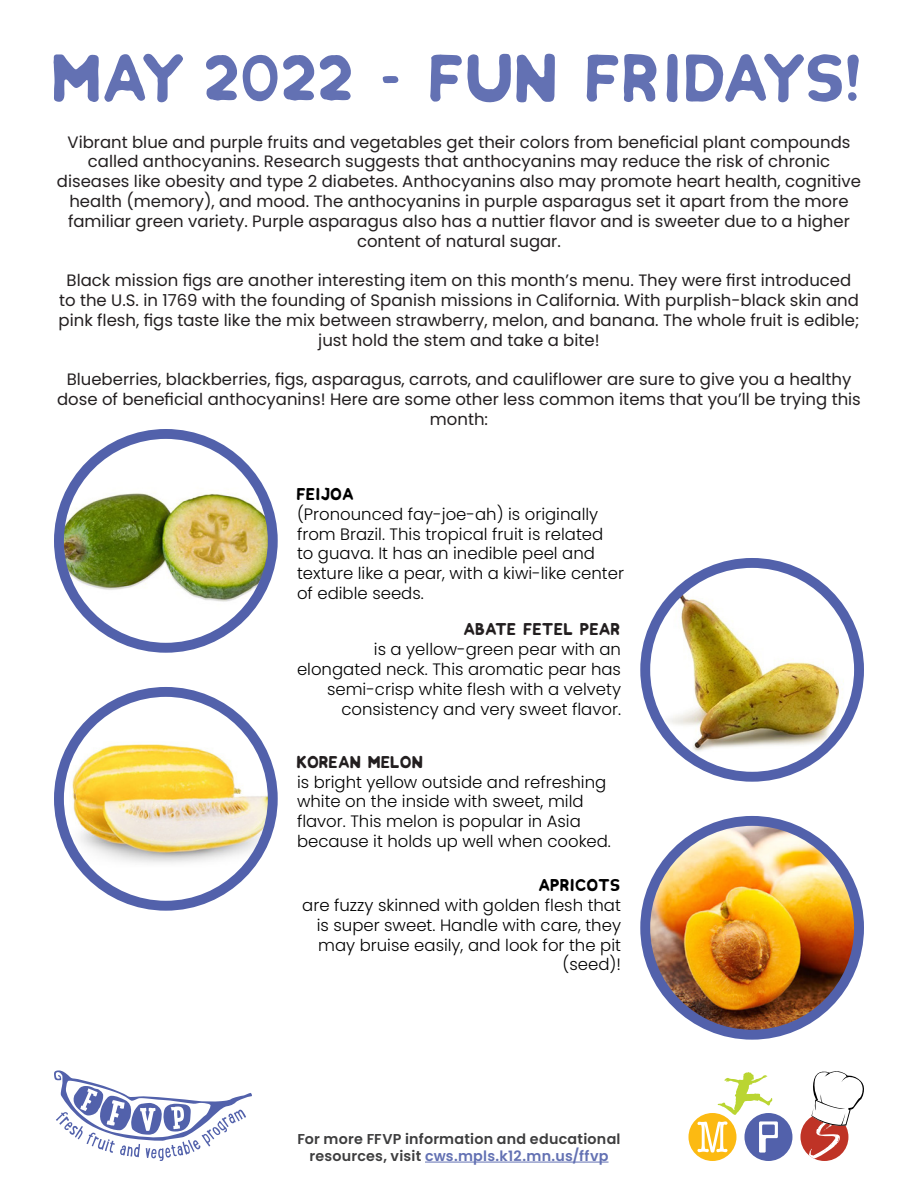
<style>
.page{position:relative;width:918px;height:1188px;background:#fff}
.page>*{position:absolute;margin:0;border:0;box-sizing:border-box;transform-origin:0 0}
.t1{font:88.5px "Chlakh";color:#6371b3}
.t2{font:22.5px "Chlakh";color:#231f20}
.t3{font:22.5px "Chlakh";color:#000}
.t4{font:16.5px/19.8px "Poppins";color:#231f20;text-align:center}
.t5{font:300 16.5px/19.8px "Poppins";color:#000}
.t6{font:600 14.25px "Poppins";letter-spacing:.015em;color:#6371b3}
.t7{font:600 14.25px "Poppins";letter-spacing:.015em;color:#3e3e3f}
.s1{color:#3e3e3f}
</style>
<div class="page">
<hr style="left:425px;top:1162px;width:184px;height:1px;background:#6371b3">
<svg style="left:54px;top:1070px;width:198px;height:91px"></svg>
<div style="left:688px;top:1113px;width:48px;height:48px;background:#fcba12;border-radius:50%"></div>
<svg style="left:697px;top:1121px;width:31px;height:32px"></svg>
<div style="left:744px;top:1113px;width:48px;height:48px;background:#5261ab;border-radius:50%"></div>
<svg style="left:759px;top:1121px;width:19px;height:32px"></svg>
<div style="left:800px;top:1113px;width:48px;height:48px;background:#bf3326;border-radius:50%"></div>
<svg style="left:809px;top:1071px;width:55px;height:88px"></svg>
<svg style="left:718px;top:1072px;width:54px;height:43px"></svg>
<img style="left:59px;top:434px;width:214px;height:214px;border-radius:107px">
<div style="left:54px;top:429px;width:224px;height:224px;border:10px solid #5261ab;border-radius:50%"></div>
<img style="left:645px;top:563px;width:214px;height:214px;border-radius:107px">
<div style="left:640px;top:558px;width:224px;height:224px;border:10px solid #5261ab;border-radius:50%"></div>
<img style="left:59px;top:724px;width:212px;height:143px">
<div style="left:54px;top:687px;width:224px;height:224px;border:10px solid #5261ab;border-radius:50%"></div>
<img style="left:647px;top:821px;width:212px;height:209px">
<div style="left:640px;top:816px;width:224px;height:224px;border:10px solid #5261ab;border-radius:50%"></div>
<p class="t1" style="left:54px;top:19px;width:812px">May 2022 - Fun Fridays!</p>
<p class="t4" style="left:57px;top:132px;width:806px">Vibrant blue and purple fruits and vegetables get their colors from beneficial plant compounds called anthocyanins. Research suggests that anthocyanins may reduce the risk of chronic diseases like obesity and type 2 diabetes. Anthocyanins also may promote heart health, cognitive health (memory), and mood. The anthocyanins in purple asparagus set it apart from the more familiar green variety. Purple asparagus also has a nuttier flavor and is sweeter due to a higher content of natural sugar.</p>
<p class="t4" style="left:59px;top:271px;width:802px">Black mission figs are another interesting item on this month’s menu. They were first introduced to the U.S. in 1769 with the founding of Spanish missions in California. With purplish-black skin and pink flesh, figs taste like the mix between strawberry, melon, and banana. The whole fruit is edible; just hold the stem and take a bite!</p>
<p class="t4" style="left:57px;top:370px;width:805px">Blueberries, blackberries, figs, asparagus, carrots, and cauliflower are sure to give you a healthy dose of beneficial anthocyanins! Here are some other less common items that you’ll be trying this month:</p>
<p class="t3" style="left:297px;top:479px;width:59px">feijoa</p>
<p class="t5" style="left:297px;top:504px;width:329px">(Pronounced fay-joe-ah) is originally from Brazil. This tropical fruit is related<br>to guava. It has an inedible peel and texture like a pear, with a kiwi-like center of edible seeds.</p>
<p class="t2" style="left:464px;top:615px;width:158px">Abate Fetel Pear</p>
<p class="t5" style="left:297px;top:640px;width:326px;text-align:right">is a yellow-green pear with an elongated neck. This aromatic pear has semi-crisp white flesh with a velvety consistency and very sweet flavor.</p>
<p class="t2" style="left:297px;top:747px;width:128px">Korean melon</p>
<p class="t5" style="left:297px;top:772px;width:315px">is bright yellow outside and refreshing white on the inside with sweet, mild flavor. This melon is popular in Asia because it holds up well when cooked.</p>
<p class="t3" style="left:539px;top:870px;width:83px">Apricots</p>
<p class="t5" style="left:302px;top:895px;width:320px;text-align:right">are fuzzy skinned with golden flesh that is super sweet. Handle with care, they may bruise easily, and look for the pit (seed)!</p>
<p class="t7" style="left:297px;top:1131px;width:325px">For more FFVP information and educational</p>
<p class="t6" style="left:309px;top:1148px;width:301px"><span class="s1">resources, visit</span> cws.mpls.k12.mn.us/ffvp</p>
</div>
